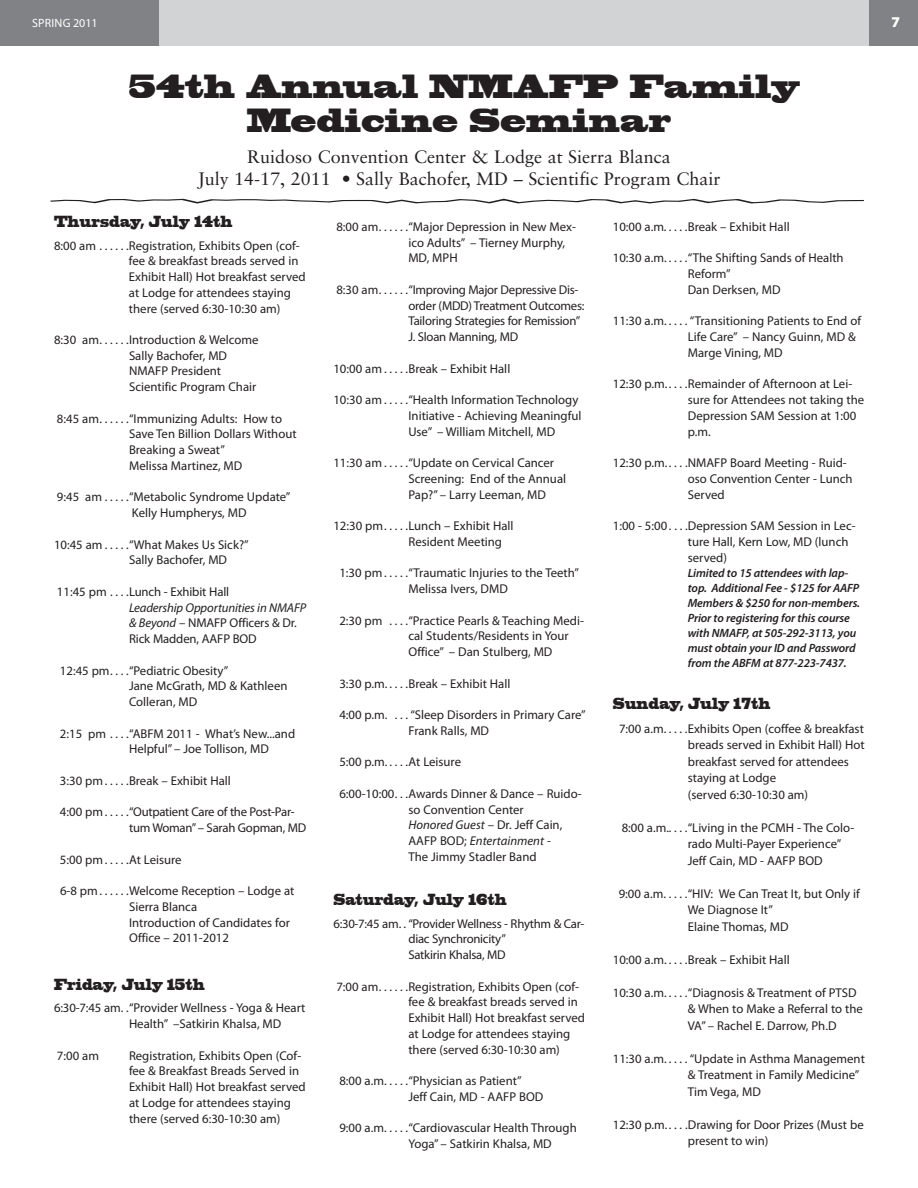
<style>
.page{position:relative;width:918px;height:1188px;background:#fff}
.page>*{position:absolute;margin:0;border:0;box-sizing:border-box;transform-origin:0 0}
.t1{font:31.35px/34.5px "Blackoak Std";color:#231f20;text-align:center;scale:.63 1}
.t2{font:18px/21.6px "Sabon";color:#231f20;text-align:center}
.t3{font:15px "Blackoak Std";color:#231f20;scale:.5 1}
.t4{font:900 15px "Myriad Pro";color:#fff}
.t5{font:12.75px/15.8px "Myriad Pro";color:#231f20}
.t6{font:12.75px/15.8px "Myriad Pro";letter-spacing:-.02em;color:#231f20}
.t7{font:italic 12.75px/15.8px "Myriad Pro";letter-spacing:-.01em;color:#231f20}
.t8{font:italic 600 12px/15px "Myriad Pro";letter-spacing:-.01em;color:#231f20}
.t9{font:12px "Myriad Pro";color:#fff}
.s1{font-style:normal}
.s2{font-style:italic}
</style>
<div class="page">
<div style="left:35px;top:0;width:844px;height:45px;background:#d1d3d4"></div>
<div style="left:870px;top:0;width:48px;height:45px;background:#808285"></div>
<div style="left:0;top:0;width:158px;height:45px;background:#808285"></div>
<svg style="left:50px;top:199px;width:814px;height:5px"></svg>
<p class="t9" style="left:32px;top:16px;width:7px">spri</p>
<p class="t9" style="left:55px;top:16px;width:45px">ng 2011</p>
<p class="t4" style="left:892px;top:12px;width:10px">7</p>
<h1 class="t1" style="left:128px;top:69px;width:1068px">54th Annual NMAFP Family<br>Medicine Seminar</h1>
<h2 class="t2" style="left:198px;top:146px;width:524px">Ruidoso Convention Center &amp; Lodge at Sierra Blanca<br>July 14-17, 2011 • Sally Bachofer, MD – Scientific Program Chair</h2>
<p class="t3" style="left:54px;top:211px;width:358px">Thursday, July 14th</p>
<p class="t5" style="left:54px;top:237px;width:44px">8:00 am</p>
<p class="t5" style="left:129px;top:237px;width:178px">Registration, Exhibits Open (cof&shy;fee &amp; breakfast breads served in<br>Exhibit Hall) Hot breakfast served at Lodge for attendees staying there (served 6:30-10:30 am)</p>
<p class="t5" style="left:54px;top:332px;width:46px">8:30 am</p>
<p class="t5" style="left:129px;top:332px;width:131px">Introduction &amp; Welcome<br>Sally Bachofer, MD<br>N MAFP President<br>Scientific Program Chair</p>
<p class="t5" style="left:57px;top:410px;width:44px">8:45 am</p>
<p class="t5" style="left:129px;top:410px;width:169px">“Immunizing Adults: How to<br>Save Ten Billion Dollars Without<br>Breaking a Sweat”<br>Melissa Martinez, MD</p>
<p class="t5" style="left:57px;top:489px;width:46px">9:45 am</p>
<p class="t5" style="left:129px;top:489px;width:163px">“Metabolic Syndrome Update”<br>Kelly Humpherys, MD</p>
<p class="t5" style="left:54px;top:536px;width:50px">10:45 am</p>
<p class="t5" style="left:129px;top:536px;width:121px">“What Makes Us Sick?”<br>Sally Bachofer, MD</p>
<p class="t5" style="left:57px;top:584px;width:51px">11:45 pm</p>
<p class="t5" style="left:129px;top:584px;width:102px">Lunch - Exhibit Hall</p>
<p class="t7" style="left:129px;top:599px;width:179px">Leadership Opportunities in NMAFP &amp; Beyond <span class="s1">– NMAFP Officers &amp; Dr.<br>Rick Madden, AAFP BOD</span></p>
<p class="t5" style="left:60px;top:662px;width:51px">12:45 pm</p>
<p class="t5" style="left:129px;top:662px;width:160px">“Pediatric Obesity”<br>Jane McGrath, MD &amp; Kathleen<br>Colleran, MD</p>
<p class="t5" style="left:60px;top:725px;width:48px">2:15 pm</p>
<p class="t5" style="left:129px;top:725px;width:168px">“ABFM 2011 - What’s New...and<br>Helpful” – Joe Tollison, MD</p>
<p class="t5" style="left:60px;top:773px;width:45px">3:30 pm</p>
<p class="t5" style="left:129px;top:773px;width:103px">Break – Exhibit Hall</p>
<p class="t5" style="left:60px;top:804px;width:45px">4:00 pm</p>
<p class="t6" style="left:129px;top:804px;width:177px">“Outpatient Care of the Post-Par&shy;tum Woman” – Sarah Gopman, MD</p>
<p class="t5" style="left:60px;top:851px;width:45px">5:00 pm</p>
<p class="t5" style="left:129px;top:851px;width:54px">At Leisure</p>
<p class="t5" style="left:60px;top:883px;width:39px">6-8 pm</p>
<p class="t5" style="left:129px;top:883px;width:167px">Welcome Reception – Lodge at<br>Sierra Blanca<br>Introduction of Candidates for<br>Office – 2011-2012</p>
<p class="t3" style="left:54px;top:974px;width:303px">Friday, July 15th</p>
<p class="t5" style="left:129px;top:1000px;width:178px;text-indent:-75px">6:30-7:45 am “Provider Wellness - Yoga &amp; Heart<br>Health” –Satkirin Khalsa, MD</p>
<p class="t5" style="left:57px;top:1047px;width:44px">7:00 am</p>
<p class="t5" style="left:129px;top:1047px;width:178px">Registration, Exhibits Open (Cof&shy;fee &amp; Breakfast Breads Served in<br>Exhibit Hall) Hot breakfast served at Lodge for attendees staying there (served 6:30-10:30 am)</p>
<p class="t5" style="left:613px;top:219px;width:55px">10:00 a.m.</p>
<p class="t5" style="left:688px;top:219px;width:103px">Break – Exhibit Hall</p>
<p class="t5" style="left:613px;top:250px;width:55px">10:30 a.m.</p>
<p class="t5" style="left:688px;top:250px;width:157px">“The Shifting Sands of Health<br>Reform”<br>Dan Derksen, MD</p>
<p class="t5" style="left:613px;top:313px;width:55px">11:30 a.m.</p>
<p class="t5" style="left:688px;top:313px;width:175px">“Transitioning Patients to End of<br>Life Care” – Nancy Guinn, MD &amp;<br>Marge Vining, MD</p>
<p class="t5" style="left:613px;top:376px;width:56px">12:30 p.m.</p>
<p class="t5" style="left:688px;top:376px;width:178px">Remainder of Afternoon at Lei&shy;sure for Attendees not taking the<br>Depression SAM Session at 1:00 p.m.</p>
<p class="t5" style="left:613px;top:455px;width:56px">12:30 p.m.</p>
<p class="t5" style="left:688px;top:455px;width:166px">NMAFP Board Meeting - Ruid&shy;oso Convention Center - Lunch<br>Served</p>
<p class="t5" style="left:613px;top:518px;width:56px">1:00 - 5:00</p>
<p class="t5" style="left:688px;top:518px;width:169px">Depression SAM Session in Lec&shy;ture Hall, Kern Low, MD (lunch served)</p>
<p class="t8" style="left:688px;top:566px;width:174px">Limited to 15 attendees with lap&shy;top. Additional Fee - $125 for AAFP Members &amp; $250 for non-members.<br>Prior to registering for this course with NMAFP, at 505-292-3113, you must obtain your ID and Password from the ABFM at 877-223-7437.</p>
<p class="t3" style="left:613px;top:694px;width:317px">Sunday, July 17th</p>
<p class="t5" style="left:619px;top:720px;width:49px">7:00 a.m.</p>
<p class="t5" style="left:688px;top:720px;width:178px;line-height:16.5px">Exhibits Open (coffee &amp; breakfast breads served in Exhibit Hall) Hot breakfast served for attendees staying at Lodge<br>(served 6:30-10:30 am)</p>
<p class="t5" style="left:622px;top:819px;width:49px">8:00 a.m.</p>
<p class="t5" style="left:688px;top:819px;width:168px;line-height:16.5px">“Living in the PCMH - The Colo&shy;rado Multi-Payer Experience”<br>Jeff Cain, MD - AAFP BOD</p>
<p class="t5" style="left:619px;top:885px;width:49px">9:00 a.m.</p>
<p class="t5" style="left:688px;top:885px;width:174px;line-height:16.5px">“HIV: We Can Treat It, but Only if<br>We Diagnose It”<br>Elaine Thomas, MD</p>
<p class="t5" style="left:613px;top:951px;width:55px">10:00 a.m.</p>
<p class="t5" style="left:688px;top:951px;width:103px">Break – Exhibit Hall</p>
<p class="t5" style="left:613px;top:984px;width:55px">10:30 a.m.</p>
<p class="t5" style="left:688px;top:984px;width:176px;line-height:16.5px">“Diagnosis &amp; Treatment of PTSD &amp; When to Make a Referral to the<br>VA” – Rachel E. Darrow, Ph.D</p>
<p class="t5" style="left:613px;top:1050px;width:55px">11:30 a.m.</p>
<p class="t5" style="left:688px;top:1050px;width:179px;line-height:16.5px">“Update in Asthma Management &amp; Treatment in Family Medicine”<br>Tim Vega, MD</p>
<p class="t5" style="left:613px;top:1116px;width:56px">12:30 p.m.</p>
<p class="t5" style="left:688px;top:1116px;width:177px;line-height:16.5px">Drawing for Door Prizes (Must be present to win)</p>
<p class="t5" style="left:336px;top:219px;width:44px">8:00 am</p>
<p class="t5" style="left:408px;top:219px;width:169px">“Major Depression in New Mex&shy;ico Adults” – Tierney Murphy,<br>MD, MPH</p>
<p class="t5" style="left:336px;top:282px;width:44px">8:30 am</p>
<p class="t6" style="left:408px;top:282px;width:178px">“Improving Major Depressive Dis&shy;order (MDD) Treatment Outcomes:<br>Tailoring Strategies for Remission”<br>J. Sloan Manning, MD</p>
<p class="t5" style="left:333px;top:360px;width:50px">10:00 am</p>
<p class="t5" style="left:408px;top:360px;width:103px">Break – Exhibit Hall</p>
<p class="t5" style="left:333px;top:392px;width:50px">10:30 am</p>
<p class="t5" style="left:408px;top:392px;width:175px">“Health Information Technology<br>Initiative - Achieving Meaningful<br>Use” – William Mitchell, MD</p>
<p class="t5" style="left:333px;top:455px;width:50px">11:30 am</p>
<p class="t5" style="left:408px;top:455px;width:159px">“Update on Cervical Cancer<br>Screening: End of the Annual<br>Pap?” – Larry Leeman, MD</p>
<p class="t5" style="left:333px;top:518px;width:51px">12:30 pm</p>
<p class="t5" style="left:408px;top:518px;width:107px">Lunch – Exhibit Hall<br>Resident Meeting</p>
<p class="t5" style="left:339px;top:565px;width:45px">1:30 pm</p>
<p class="t5" style="left:408px;top:565px;width:172px">“Traumatic Injuries to the Teeth”<br>Melissa Ivers, DMD</p>
<p class="t5" style="left:339px;top:612px;width:45px">2:30 pm</p>
<p class="t5" style="left:408px;top:612px;width:177px">“Practice Pearls &amp; Teaching Medi&shy;cal Students/Residents in Your<br>Office” – Dan Stulberg, MD</p>
<p class="t5" style="left:339px;top:675px;width:50px">3:30 p.m.</p>
<p class="t5" style="left:408px;top:675px;width:103px">Break – Exhibit Hall</p>
<p class="t5" style="left:339px;top:707px;width:50px">4:00 p.m.</p>
<p class="t5" style="left:408px;top:707px;width:179px">“Sleep Disorders in Primary Care”<br>Frank Ralls, MD</p>
<p class="t5" style="left:339px;top:754px;width:50px">5:00 p.m.</p>
<p class="t5" style="left:409px;top:754px;width:54px">At Leisure</p>
<p class="t5" style="left:409px;top:786px;width:175px;text-indent:-69px">6:00-10:00 Awards Dinner &amp; Dance – Ruido&shy;so Convention Center<br><span class="s2">Honored Guest</span> – Dr. Jeff Cain,<br>AA FP BOD; <span class="s2">Entertainment</span> -<br>The Jimmy Stadler Band</p>
<p class="t3" style="left:333px;top:890px;width:348px">Saturday, July 16th</p>
<p class="t6" style="left:333px;top:915px;width:253px;text-align:center">6:30-7:45 am “Provider Wellness - Rhythm &amp; Car&shy;diac Synchronicity”<br>Satkirin Khalsa, MD</p>
<p class="t5" style="left:336px;top:978px;width:44px">7:00 am</p>
<p class="t5" style="left:408px;top:978px;width:178px">Registration, Exhibits Open (cof&shy;fee &amp; breakfast breads served in<br>Exhibit Hall) Hot breakfast served at Lodge for attendees staying there (served 6:30-10:30 am)</p>
<p class="t5" style="left:339px;top:1073px;width:49px">8:00 a.m.</p>
<p class="t5" style="left:408px;top:1073px;width:135px">“Physician as Patient”<br>Jeff Cain, MD - AAFP BOD</p>
<p class="t5" style="left:339px;top:1120px;width:49px">9:00 a.m.</p>
<p class="t5" style="left:408px;top:1120px;width:170px">“Cardiovascular Health Through<br>Yoga” – Satkirin Khalsa, MD</p>
</div>
